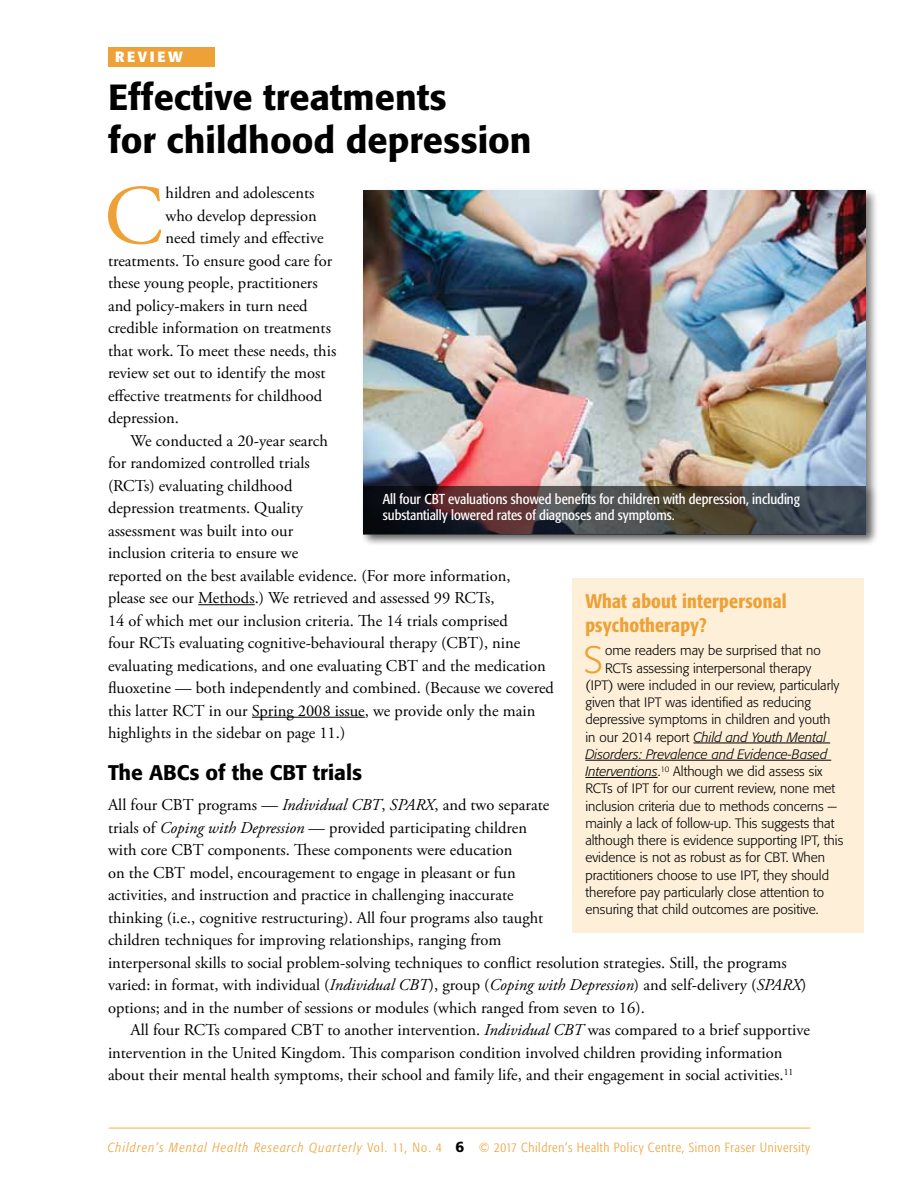
<style>
.page{position:relative;width:918px;height:1188px;background:#fff}
.page>*{position:absolute;margin:0;border:0;box-sizing:border-box;transform-origin:0 0}
.t1{font:84.3px "Adobe Garamond Pro";color:#eda136}
.t2{font:300 37.8px "Formata";color:#eda136}
.t3{font:500 36px/43.5px "Formata";color:#000}
.t4{font:500 21px "Formata";color:#000}
.t5{font:500 condensed 19.5px/24px "Formata";letter-spacing:.01em;color:#eda136}
.t6{font:16.5px/22.5px "Adobe Garamond Pro";color:#000}
.t7{font:700 14.7px "Formata";letter-spacing:.155em;color:#fff}
.t8{font:condensed 14.25px/16.5px "Formata";color:#fff}
.t9{font:300 13.5px "Formata";color:#000}
.t10{font:italic 300 13.5px "Formata";color:#000}
.t11{font:300 condensed 13.2px "Formata";letter-spacing:.05em;color:#eda136}
.s1{font-style:italic}
.s2{font-style:normal}
.s3{font-weight:500;font-stretch:normal;font-size:15px;color:#000}
</style>
<div class="page">
<hr style="left:109px;top:1128px;width:702px;height:1px;background:#fbb040">
<hr style="left:198px;top:604px;width:57px;height:1px;background:#000">
<hr style="left:252px;top:717px;width:113px;height:1px;background:#000">
<div style="left:108px;top:48px;width:106px;height:19px;background:#eda136"></div>
<div style="left:360px;top:187px;width:519px;height:359px;background:#000;opacity:.5"></div>
<img style="left:364px;top:191px;width:502px;height:291px">
<div style="left:360px;top:482px;width:519px;height:65px;background:#000;opacity:.5"></div>
<svg style="left:364px;top:486px;width:502px;height:49px;background:#403a3b"></svg>
<div style="left:572px;top:578px;width:292px;height:354px;background:#feefd9"></div>
<hr style="left:693px;top:743px;width:137px;height:1px;background:#000">
<hr style="left:585px;top:760px;width:246px;height:1px;background:#000">
<hr style="left:585px;top:777px;width:73px;height:1px;background:#000">
<p class="t7" style="left:115px;top:47px;width:69px">REVIEW</p>
<h3 class="t3" style="left:108px;top:75px;width:425px">Effective treatments<br>for childhood depression</h3>
<h1 class="t1" style="left:104px;top:166px;width:60px">C</h1>
<p class="t6" style="left:166px;top:182px;width:150px">hildren and adolescents</p>
<p class="t6" style="left:166px;top:205px;width:153px">who develop depression</p>
<p class="t6" style="left:166px;top:227px;width:160px">need timely and effective</p>
<p class="t6" style="left:108px;top:250px;width:226px">treatments. To ensure good care for</p>
<p class="t6" style="left:108px;top:272px;width:211px">these young people, practitioners</p>
<p class="t6" style="left:108px;top:295px;width:201px">and policy-makers in turn need</p>
<p class="t6" style="left:108px;top:317px;width:225px">credible information on treatments</p>
<p class="t6" style="left:108px;top:340px;width:230px">that work. To meet these needs, this</p>
<p class="t6" style="left:108px;top:362px;width:219px">review set out to identify the most</p>
<p class="t6" style="left:108px;top:385px;width:216px">effective treatments for childhood</p>
<p class="t6" style="left:108px;top:407px;width:72px">depression.</p>
<p class="t6" style="left:131px;top:430px;width:199px">We conducted a 20-year search</p>
<p class="t6" style="left:108px;top:452px;width:203px">for randomized controlled trials</p>
<p class="t6" style="left:108px;top:475px;width:186px">(RCTs) evaluating childhood</p>
<p class="t6" style="left:108px;top:497px;width:197px">depression treatments. Quality</p>
<p class="t6" style="left:108px;top:520px;width:187px">assessment was built into our</p>
<p class="t6" style="left:108px;top:542px;width:192px">inclusion criteria to ensure we</p>
<p class="t6" style="left:108px;top:565px;width:404px">reported on the best available evidence. (For more information,</p>
<p class="t6" style="left:108px;top:587px;width:388px">please see our Methods.) We retrieved and assessed 99 RCTs,</p>
<p class="t6" style="left:108px;top:610px;width:401px">14 of which met our inclusion criteria. The 14 trials comprised</p>
<p class="t6" style="left:108px;top:632px;width:414px">four RCTs evaluating cognitive-behavioural therapy (CBT), nine</p>
<p class="t6" style="left:108px;top:655px;width:439px">evaluating medications, and one evaluating CBT and the medication</p>
<p class="t6" style="left:108px;top:677px;width:447px">fluoxetine — both independently and combined. (Because we covered</p>
<p class="t6" style="left:108px;top:700px;width:429px">this latter RCT in our Spring 2008 issue, we provide only the main</p>
<p class="t6" style="left:108px;top:722px;width:239px">highlights in the sidebar on page 11.)</p>
<p class="t4" style="left:108px;top:760px;width:256px">The ABCs of the CBT trials</p>
<p class="t6" style="left:108px;top:794px;width:700px">All four CBT programs — <span class="s1">Individual CBT</span>, <span class="s1">SPARX</span>, and two separate<br>trials of <span class="s1">Coping with Depression</span> — provided participating children<br>with core CBT components. These components were education<br>on the CBT model, encouragement to engage in pleasant or fun<br>activities, and instruction and practice in challenging inaccurate<br>thinking (i.e., cognitive restructuring). All four programs also taught<br>children techniques for improving relationships, ranging from<br>interpersonal skills to social problem-solving techniques to conflict resolution strategies. Still, the programs varied: in format, with individual (<span class="s1">Individual CBT</span>), group (<span class="s1">Coping with Depression</span>) and self-delivery (<span class="s1">SPARX</span>) options; and in the number of sessions or modules (which ranged from seven to 16).</p>
<p class="t6" style="left:108px;top:1019px;width:704px;text-indent:23px">All four RCTs compared CBT to another intervention. <span class="s1">Individual CBT</span> was compared to a brief supportive intervention in the United Kingdom. This comparison condition involved children providing information about their mental health symptoms, their school and family life, and their engagement in social activities.<sup>11</sup></p>
<p class="t8" style="left:383px;top:491px;width:419px">All four CBT evaluations showed benefits for children with depression, including substantially lowered rates of diagnoses and symptoms.</p>
<p class="t5" style="left:585px;top:589px;width:203px">What about interpersonal psychotherapy?</p>
<h2 class="t2" style="left:583px;top:637px;width:17px">S</h2>
<p class="t9" style="left:605px;top:643px;width:217px">ome readers may be surprised that no</p>
<p class="t9" style="left:605px;top:660px;width:208px">RCTs assessing interpersonal therapy</p>
<p class="t9" style="left:585px;top:677px;width:256px">(I PT) were included in our review, particularly</p>
<p class="t9" style="left:585px;top:694px;width:227px">given that I PT was identified as reducing</p>
<p class="t9" style="left:585px;top:712px;width:247px">depressive symptoms in children and youth</p>
<p class="t10" style="left:585px;top:729px;width:242px"><span class="s2">in our 2014 report</span> Child and Youth Mental</p>
<p class="t10" style="left:585px;top:746px;width:243px">Disorders: Prevalence and Evidence-Based</p>
<p class="t9" style="left:585px;top:763px;width:239px"><span class="s1">Interventions</span>.<sup>10</sup> Although we did assess six</p>
<p class="t9" style="left:585px;top:781px;width:251px">RCTs of I PT for our current review, none met</p>
<p class="t9" style="left:585px;top:798px;width:253px">inclusion criteria due to methods concerns —</p>
<p class="t9" style="left:585px;top:815px;width:250px">mainly a lack of follow-up. This suggests that</p>
<p class="t9" style="left:585px;top:832px;width:260px">although there is evidence supporting I PT, this</p>
<p class="t9" style="left:585px;top:850px;width:241px">evidence is not as robust as for CBT. When</p>
<p class="t9" style="left:585px;top:867px;width:245px">practitioners choose to use I PT, they should</p>
<p class="t9" style="left:585px;top:884px;width:240px">therefore pay particularly close attention to</p>
<p class="t9" style="left:585px;top:901px;width:235px">ensuring that child outcomes are positive.</p>
<p class="t11" style="left:108px;top:1140px;width:704px"><span class="s1">Children’s Mental Health Research Quarterly</span> Vol. 11, N o. 4 <span class="s3">6</span> © 2017 Children’s Health Policy Centre, Simon Fraser University</p>
</div>
